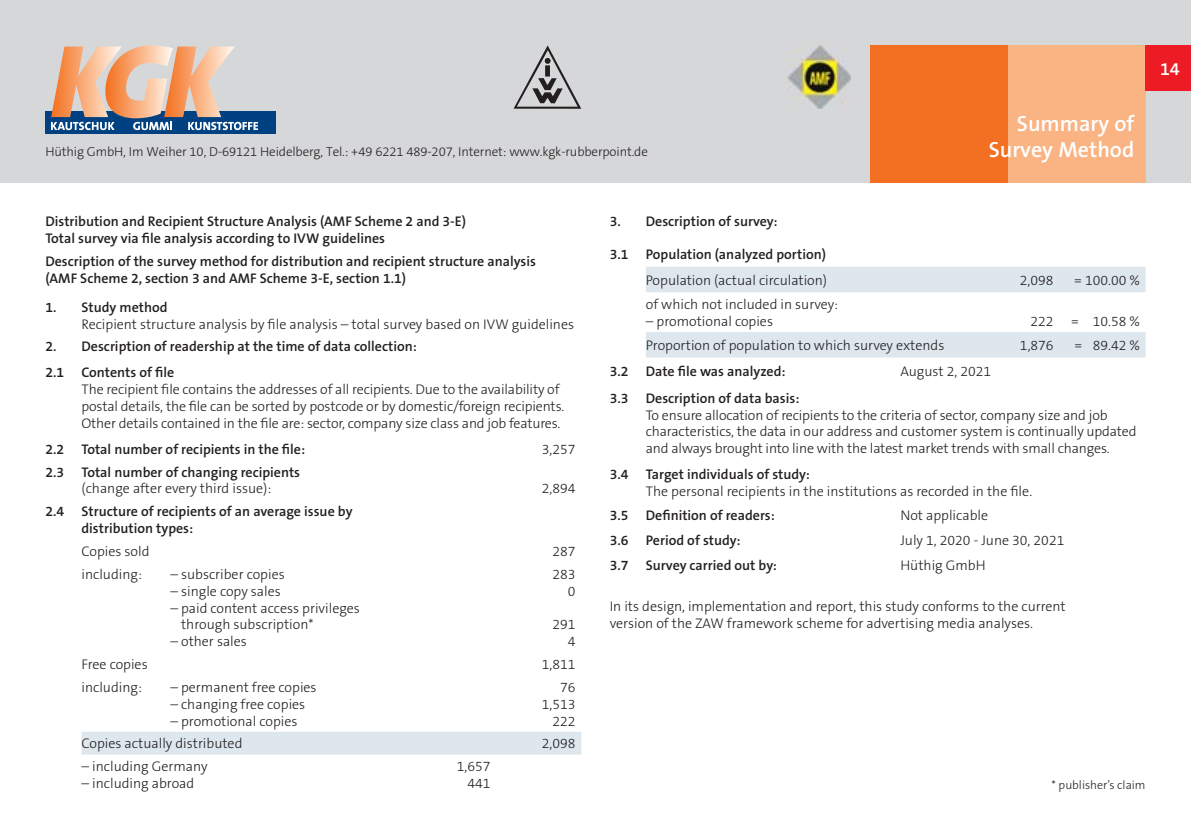
<style>
.page{position:relative;width:1191px;height:840px;background:#fff}
.page>*{position:absolute;margin:0;border:0;box-sizing:border-box;transform-origin:0 0}
.t1{font:600 22px/26px "The Sans Os F";color:#fff;text-align:right}
.t2{font:600 18px "The Sans Os F";color:#fff}
.t3{font:300 14px/16.8px "The Sans Os F";color:#231f20}
.t4{font:600 14px/16.8px "The Sans Os F";color:#231f20}
.t5{font:300 13px "The Sans Os F";letter-spacing:-.01em;color:#231f20}
.t6{font:300 12px "The Sans Os F";color:#231f20}
</style>
<div class="page">
<div style="left:0;top:0;width:1191px;height:183px;background:#d6d7d9"></div>
<div style="left:1008px;top:45px;width:137px;height:138px;background:#fab383"></div>
<div style="left:870px;top:45px;width:138px;height:138px;background:#f36f21"></div>
<div style="left:1145px;top:45px;width:46px;height:46px;background:#ed1c24"></div>
<div style="left:45px;top:111px;width:230px;height:23px;background:#004181"></div>
<svg style="left:51px;top:45px;width:207px;height:85px;background:#cbae9e"></svg>
<div style="left:81px;top:732px;width:500px;height:22px;background:#dde7ed"></div>
<svg style="left:646px;top:267px;width:499px;height:90px;fill:#dde7ed"></svg>
<svg style="left:513px;top:45px;width:68px;height:64px;background:#b2b2b4"></svg>
<img style="left:788px;top:45px;width:62px;height:63px">
<p class="t5" style="left:45px;top:145px;width:604px">Hüthig GmbH, Im Weiher 10, D-69121 Heidelberg, Tel.: +49 6221 489-207, Internet: www.kgk-rubberpoint.de</p>
<h1 class="t1" style="left:988px;top:111px;width:147px">Summary of<br>Survey Method</h1>
<p class="t2" style="left:1160px;top:60px;width:21px">14</p>
<p class="t4" style="left:45px;top:213px;width:422px">Distribution and Recipient Structure Analysis (AMF Scheme 2 and 3-E)<br>Total survey via file analysis according to IVW guidelines</p>
<p class="t4" style="left:45px;top:254px;width:492px">Description of the survey method for distribution and recipient structure analysis (AMF Scheme 2, section 3 and AMF Scheme 3-E, section 1.1)</p>
<p class="t4" style="left:45px;top:299px;width:124px">1. Study method</p>
<p class="t3" style="left:81px;top:316px;width:494px">Recipient structure analysis by file analysis – total survey based on IVW guidelines</p>
<p class="t4" style="left:45px;top:334px;width:373px;line-height:26px">2. Description of readership at the time of data collection:<br>2.1 Contents of file</p>
<p class="t3" style="left:81px;top:381px;width:484px">The recipient file contains the addresses of all recipients. Due to the availability of postal details, the file can be sorted by postcode or by domestic/foreign recipients.<br>Other details contained in the file are: sector, company size class and job features.</p>
<p class="t4" style="left:45px;top:441px;width:261px">2.2 Total number of recipients in the file:</p>
<p class="t3" style="left:542px;top:441px;width:35px">3,257</p>
<p class="t4" style="left:45px;top:464px;width:256px">2.3 Total number of changing recipients</p>
<p class="t3" style="left:81px;top:480px;width:191px">(change after every third issue):</p>
<p class="t3" style="left:542px;top:480px;width:35px">2,894</p>
<p class="t4" style="left:81px;top:503px;width:272px;text-indent:-36px">2.4 Structure of recipients of an average issue by distribution types:</p>
<p class="t3" style="left:81px;top:543px;width:70px">Copies sold</p>
<p class="t3" style="left:552px;top:543px;width:25px">287</p>
<p class="t3" style="left:81px;top:566px;width:62px">including:</p>
<p class="t3" style="left:170px;top:566px;width:116px">– subscriber copies</p>
<p class="t3" style="left:170px;top:583px;width:112px">– single copy sales</p>
<p class="t3" style="left:181px;top:599px;width:180px;text-indent:-11px">– paid content access privileges through subscription*</p>
<p class="t3" style="left:170px;top:633px;width:78px">– other sales</p>
<p class="t3" style="left:552px;top:566px;width:25px;text-align:right">283<br>0</p>
<p class="t3" style="left:552px;top:616px;width:25px;text-align:right">291<br>4</p>
<p class="t3" style="left:81px;top:656px;width:68px">Free copies</p>
<p class="t3" style="left:542px;top:656px;width:35px">1,811</p>
<p class="t3" style="left:81px;top:679px;width:62px">including:</p>
<p class="t3" style="left:170px;top:679px;width:148px">– permanent free copies</p>
<p class="t3" style="left:170px;top:695px;width:136px">– changing free copies</p>
<p class="t3" style="left:170px;top:712px;width:129px">– promotional copies</p>
<p class="t3" style="left:542px;top:679px;width:35px;text-align:right">76<br>1,513<br>222</p>
<p class="t3" style="left:81px;top:735px;width:162px">Copies actually distributed</p>
<p class="t3" style="left:542px;top:735px;width:35px">2,098</p>
<p class="t3" style="left:81px;top:758px;width:128px">– including Germany</p>
<p class="t3" style="left:81px;top:775px;width:114px">– including abroad</p>
<p class="t3" style="left:457px;top:758px;width:35px;text-align:right">1,657<br>441</p>
<p class="t4" style="left:609px;top:213px;width:169px">3. Description of survey:</p>
<p class="t4" style="left:609px;top:246px;width:218px">3.1 Population (analyzed portion)</p>
<p class="t3" style="left:646px;top:272px;width:183px">Population (actual circulation)</p>
<p class="t3" style="left:1020px;top:272px;width:35px">2,098</p>
<p class="t3" style="left:1074px;top:272px;width:67px">= 100.00 %</p>
<p class="t3" style="left:646px;top:296px;width:194px">of which not included in survey:</p>
<p class="t3" style="left:646px;top:313px;width:129px">– promotional copies</p>
<p class="t3" style="left:1030px;top:313px;width:111px">222 = 10.58 %</p>
<p class="t3" style="left:646px;top:337px;width:300px">Proportion of population to which survey extends</p>
<p class="t3" style="left:1020px;top:337px;width:35px">1,876</p>
<p class="t3" style="left:1074px;top:337px;width:67px">= 89.42 %</p>
<p class="t4" style="left:609px;top:363px;width:177px">3.2 Date file was analyzed:</p>
<p class="t3" style="left:900px;top:363px;width:92px">August 2, 2021</p>
<p class="t4" style="left:609px;top:390px;width:191px">3.3 Description of data basis:</p>
<p class="t3" style="left:646px;top:407px;width:492px">To ensure allocation of recipients to the criteria of sector, company size and job characteristics, the data in our address and customer system is continually updated and always brought into line with the latest market trends with small changes.</p>
<p class="t4" style="left:609px;top:466px;width:202px">3.4 Target individuals of study:</p>
<p class="t3" style="left:646px;top:483px;width:388px">The personal recipients in the institutions as recorded in the file.</p>
<p class="t4" style="left:609px;top:507px;width:167px">3.5 Definition of readers:</p>
<p class="t3" style="left:900px;top:507px;width:89px">Not applicable</p>
<p class="t4" style="left:609px;top:532px;width:132px">3.6 Period of study:</p>
<p class="t3" style="left:900px;top:532px;width:165px">July 1, 2020 - June 30, 2021</p>
<p class="t4" style="left:609px;top:557px;width:169px">3.7 Survey carried out by:</p>
<p class="t3" style="left:900px;top:557px;width:87px">Hüthig GmbH</p>
<p class="t3" style="left:609px;top:598px;width:457px">In its design, implementation and report, this study conforms to the current version of the ZAW framework scheme for advertising media analyses.</p>
<p class="t6" style="left:1051px;top:778px;width:95px">* publisher’s claim</p>
</div>
